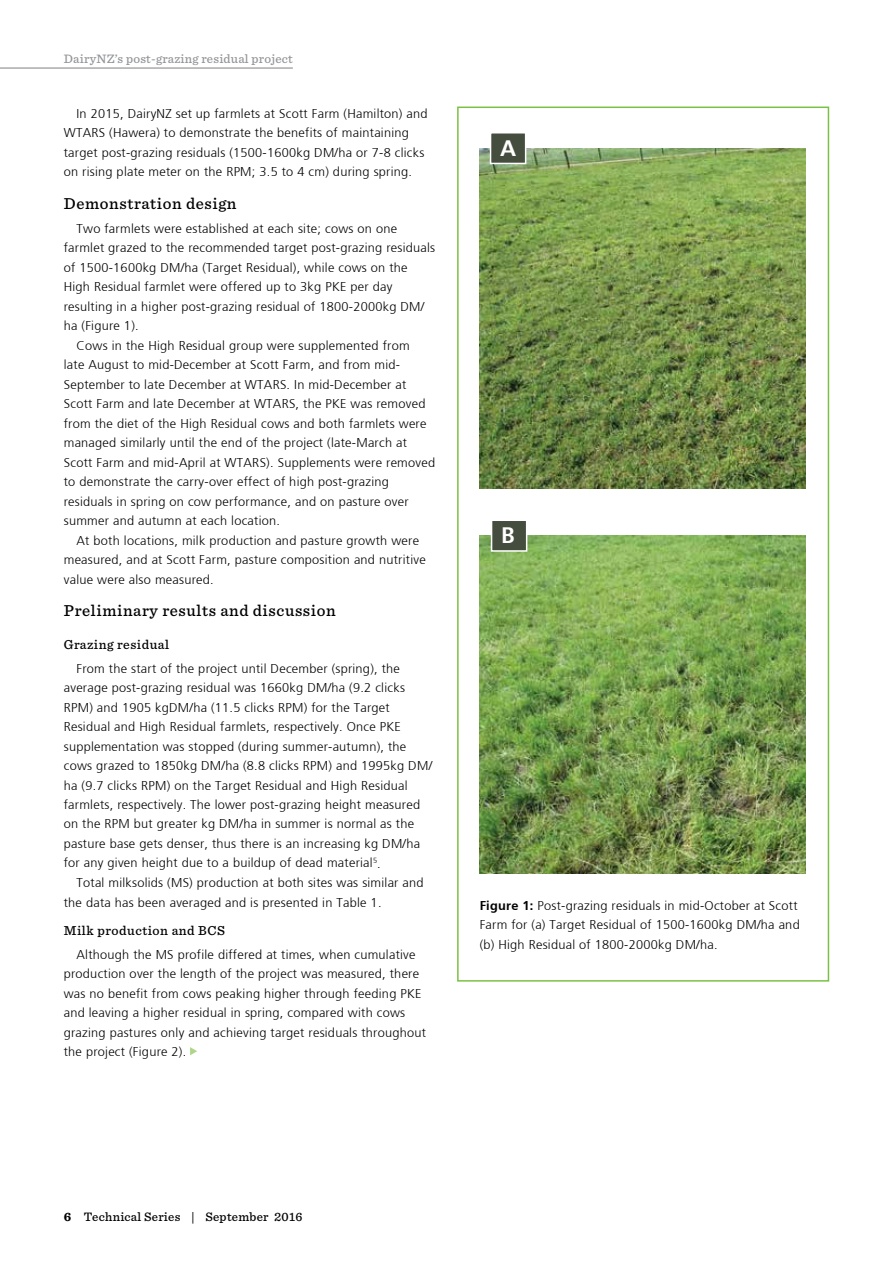
<style>
.page{position:relative;width:893px;height:1263px;background:#fff}
.page>*{position:absolute;margin:0;border:0;box-sizing:border-box;transform-origin:0 0}
.t1{font:700 22.35px "Frutiger";color:#fff}
.t2{font:500 16.5px "Sentinel";letter-spacing:.04em;color:#000}
.t3{font:500 13.5px "Sentinel";letter-spacing:.04em;color:#000}
.t4{font:300 12.75px/19.5px "Frutiger";letter-spacing:.02em;color:#000}
.t5{font:500 12.75px "Sentinel";letter-spacing:.02em;color:#939598}
.t6{font:500 12.75px "Sentinel";letter-spacing:.02em;color:#000}
.s1{font-weight:700}
</style>
<div class="page">
<img style="left:480px;top:536px;width:326px;height:337px">
<img style="left:480px;top:148px;width:326px;height:340px">
<div style="left:457px;top:107px;width:372px;height:874px;border:2px solid #7ac143"></div>
<div style="left:490px;top:132px;width:36px;height:32px;background:#444d3e;border:2px solid #fff"></div>
<div style="left:491px;top:519px;width:36px;height:33px;background:#444d3e;border:2px solid #fff"></div>
<svg style="left:190px;top:1047px;width:7px;height:8px"></svg>
<hr style="left:0;top:68px;width:293px;height:1px;background:#808080">
<p class="t5" style="left:64px;top:49px;width:231px">DairyNZ’s post-grazing residual project</p>
<p class="t4" style="left:64px;top:104px;width:365px;text-indent:13px">In 2015, DairyNZ set up farmlets at Scott Farm (Hamilton) and WTARS (Hawera) to demonstrate the benefits of maintaining target post-grazing residuals (1500-1600kg DM/ha or 7-8 clicks on rising plate meter on the RPM; 3.5 to 4 cm) during spring.</p>
<p class="t2" style="left:64px;top:191px;width:174px">Demonstration design</p>
<p class="t4" style="left:77px;top:219px;width:322px">Two farmlets were established at each site; cows on one</p>
<p class="t4" style="left:64px;top:238px;width:373px">farmlet grazed to the recommended target post-grazing residuals</p>
<p class="t4" style="left:64px;top:258px;width:345px">of 1500-1600kg DM/ha (Target Residual), while cows on the</p>
<p class="t4" style="left:64px;top:277px;width:330px">High Residual farmlet were offered up to 3kg PKE per day</p>
<p class="t4" style="left:64px;top:297px;width:362px">resulting in a higher post-grazing residual of 1800-2000kg DM/</p>
<p class="t4" style="left:64px;top:316px;width:76px">ha (Figure 1).</p>
<p class="t4" style="left:77px;top:336px;width:335px">Cows in the High Residual group were supplemented from</p>
<p class="t4" style="left:64px;top:355px;width:338px">late August to mid-December at Scott Farm, and from mid-</p>
<p class="t4" style="left:64px;top:375px;width:344px">September to late December at WTARS. In mid-December at</p>
<p class="t4" style="left:64px;top:394px;width:363px">Scott Farm and late December at WTARS, the PKE was removed</p>
<p class="t4" style="left:64px;top:414px;width:364px">from the diet of the High Residual cows and both farmlets were</p>
<p class="t4" style="left:64px;top:433px;width:345px">managed similarly until the end of the project (late-March at</p>
<p class="t4" style="left:64px;top:453px;width:373px">Scott Farm and mid-April at WTARS). Supplements were removed</p>
<p class="t4" style="left:64px;top:472px;width:327px">to demonstrate the carry-over effect of high post-grazing</p>
<p class="t4" style="left:64px;top:492px;width:346px">residuals in spring on cow performance, and on pasture over</p>
<p class="t4" style="left:64px;top:511px;width:218px">summer and autumn at each location.</p>
<p class="t4" style="left:77px;top:531px;width:344px">At both locations, milk production and pasture growth were</p>
<p class="t4" style="left:64px;top:550px;width:363px">measured, and at Scott Farm, pasture composition and nutritive</p>
<p class="t4" style="left:64px;top:570px;width:151px">value were also measured.</p>
<p class="t2" style="left:64px;top:598px;width:273px">Preliminary results and discussion</p>
<p class="t3" style="left:64px;top:634px;width:107px">Grazing residual</p>
<p class="t4" style="left:64px;top:658px;width:370px;text-indent:13px">From the start of the project until December (spring), the average post-grazing residual was 1660kg DM/ha (9.2 clicks RPM) and 1905 kgDM/ha (11.5 clicks RPM) for the Target Residual and High Residual farmlets, respectively. Once PKE supplementation was stopped (during summer-autumn), the cows grazed to 1850kg DM/ha (8.8 clicks RPM) and 1995kg DM/ ha (9.7 clicks RPM) on the Target Residual and High Residual farmlets, respectively. The lower post-grazing height measured on the RPM but greater kg DM/ha in summer is normal as the pasture base gets denser, thus there is an increasing kg DM/ha for any given height due to a buildup of dead material<sup>5</sup>.</p>
<p class="t4" style="left:64px;top:873px;width:361px;text-indent:13px">Total milksolids (MS) production at both sites was similar and the data has been averaged and is presented in Table 1.</p>
<p class="t3" style="left:64px;top:920px;width:163px">Milk production and BCS</p>
<p class="t4" style="left:64px;top:944px;width:364px;text-indent:13px">Although the MS profile differed at times, when cumulative production over the length of the project was measured, there was no benefit from cows peaking higher through feeding PKE and leaving a higher residual in spring, compared with cows grazing pastures only and achieving target residuals throughout the project (Figure 2).</p>
<h1 class="t1" style="left:500px;top:135px;width:18px">A</h1>
<h1 class="t1" style="left:501px;top:522px;width:15px">B</h1>
<p class="t4" style="left:480px;top:896px;width:322px"><span class="s1">Figure 1:</span> Post-grazing residuals in mid-October at Scott<br>Farm for (a) Target Residual of 1500-1600kg DM/ha and (b) High Residual of 1800-2000kg DM/ha.</p>
<p class="t6" style="left:64px;top:1207px;width:240px"><span class="s1">6</span> Technical Series | September 2016</p>
</div>
